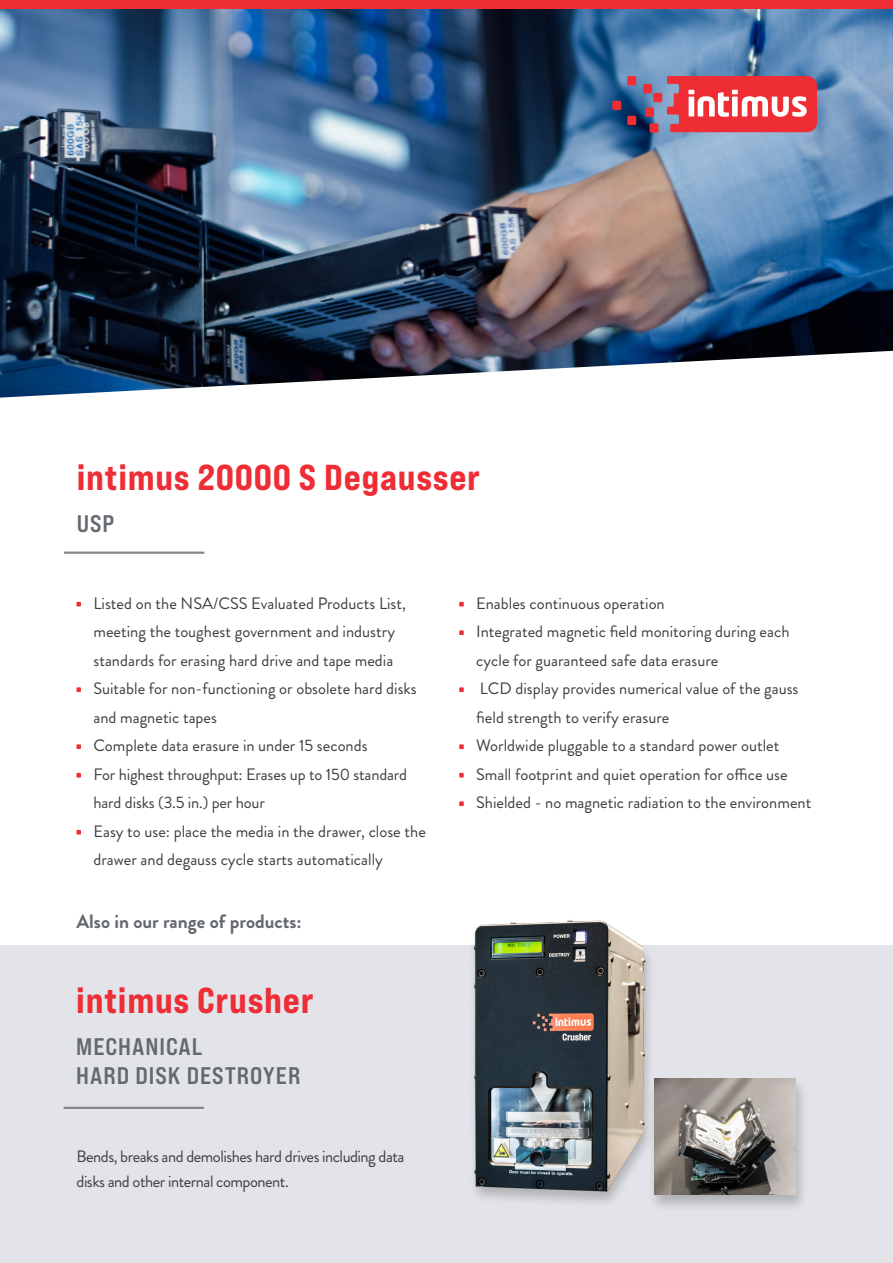
<style>
.page{position:relative;width:893px;height:1263px;background:#fff}
.page>*{position:absolute;margin:0;border:0;box-sizing:border-box;transform-origin:0 0}
.t1{font:36px "Bebas Neue Pro Exp Eb";letter-spacing:.02em;color:#ee2d34}
.t2{font:24px "Bebas Neue Pro Exp Bd";letter-spacing:.04em;color:#64686f}
.t3{font:700 19.35px "Brandon Grotesque";color:#64686f}
.t4{font:16.5px/28.5px "Brandon Grotesque";color:#3e3e3f}
.t5{font:16.5px/25.5px "Brandon Grotesque";letter-spacing:-.03em;color:#3e3e3f}
</style>
<div class="page">
<img style="left:0;top:8px;width:893px;height:343px">
<svg style="left:0;top:351px;width:888px;height:256px"></svg>
<svg style="left:76px;top:602px;width:5px;height:4px"></svg>
<svg style="left:76px;top:687px;width:5px;height:5px"></svg>
<svg style="left:76px;top:744px;width:5px;height:5px"></svg>
<svg style="left:76px;top:773px;width:5px;height:4px"></svg>
<svg style="left:76px;top:830px;width:5px;height:4px"></svg>
<svg style="left:459px;top:602px;width:5px;height:4px"></svg>
<svg style="left:459px;top:630px;width:5px;height:5px"></svg>
<svg style="left:459px;top:687px;width:5px;height:5px"></svg>
<svg style="left:459px;top:744px;width:5px;height:5px"></svg>
<svg style="left:459px;top:773px;width:5px;height:4px"></svg>
<svg style="left:459px;top:801px;width:5px;height:5px"></svg>
<hr style="left:64px;top:551px;width:140px;height:3px;background:#838588">
<div style="left:627px;top:76px;width:9px;height:9px;background:#ee2e34;border-radius:2px"></div>
<div style="left:627px;top:116px;width:9px;height:9px;background:#ee2e34;border-radius:2px"></div>
<div style="left:612px;top:101px;width:9px;height:9px;background:#ee2e34;border-radius:2px"></div>
<div style="left:645px;top:107px;width:9px;height:10px;background:#ee2e34;border-radius:2px"></div>
<div style="left:650px;top:123px;width:9px;height:10px;background:#ee2e34;border-radius:2px"></div>
<div style="left:653px;top:93px;width:9px;height:9px;background:#ee2e34;border-radius:2px"></div>
<div style="left:643px;top:84px;width:9px;height:9px;background:#ee2e34;border-radius:2px"></div>
<svg style="left:667px;top:76px;width:150px;height:56px;background:#eb575e"></svg>
<div style="left:0;top:0;width:893px;height:8px;background:#ee2d34"></div>
<div style="left:0;top:945px;width:893px;height:318px;background:#e2e4e9"></div>
<hr style="left:64px;top:1107px;width:140px;height:2px;background:#838588">
<img style="left:473px;top:920px;width:177px;height:283px">
<div style="left:648px;top:1077px;width:161px;height:136px;background:#231f20;opacity:.25"></div>
<img style="left:655px;top:1079px;width:141px;height:116px">
<p class="t1" style="left:77px;top:455px;width:405px">intimus 20000 S Degausser</p>
<p class="t2" style="left:77px;top:509px;width:39px">USP</p>
<p class="t4" style="left:93px;top:589px;width:314px">Listed on the NSA/CSS Evaluated Products List, meeting the toughest government and industry</p>
<p class="t4" style="left:93px;top:646px;width:301px">standards for erasing hard drive and tape media</p>
<p class="t4" style="left:93px;top:674px;width:325px">Suitable for non-functioning or obsolete hard disks and magnetic tapes</p>
<p class="t4" style="left:93px;top:731px;width:276px">Complete data erasure in under 15 seconds</p>
<p class="t4" style="left:93px;top:760px;width:315px">For highest throughput: Erases up to 150 standard hard disks (3.5 in.) per hour</p>
<p class="t4" style="left:93px;top:817px;width:334px">Easy to use: place the media in the drawer, close the drawer and degauss cycle starts automatically</p>
<p class="t3" style="left:77px;top:908px;width:227px">Also in our range of products:</p>
<p class="t1" style="left:76px;top:978px;width:239px">intimus Crusher</p>
<p class="t2" style="left:76px;top:1032px;width:128px">MECHANICAL</p>
<p class="t2" style="left:76px;top:1060px;width:226px">HARD DISK DESTROYER</p>
<p class="t5" style="left:77px;top:1143px;width:329px">Bends, breaks and demolishes hard drives including data disks and other internal component.</p>
<p class="t4" style="left:476px;top:589px;width:190px">Enables continuous operation</p>
<p class="t4" style="left:476px;top:617px;width:315px">Integrated magnetic field monitoring during each cycle for guaranteed safe data erasure</p>
<p class="t4" style="left:476px;top:674px;width:324px">LCD display provides numerical value of the gauss field strength to verify erasure</p>
<p class="t4" style="left:476px;top:731px;width:305px">Worldwide pluggable to a standard power outlet</p>
<p class="t4" style="left:476px;top:760px;width:313px">Small footprint and quiet operation for office use</p>
<p class="t4" style="left:476px;top:788px;width:337px">Shielded - no magnetic radiation to the environment</p>
</div>
